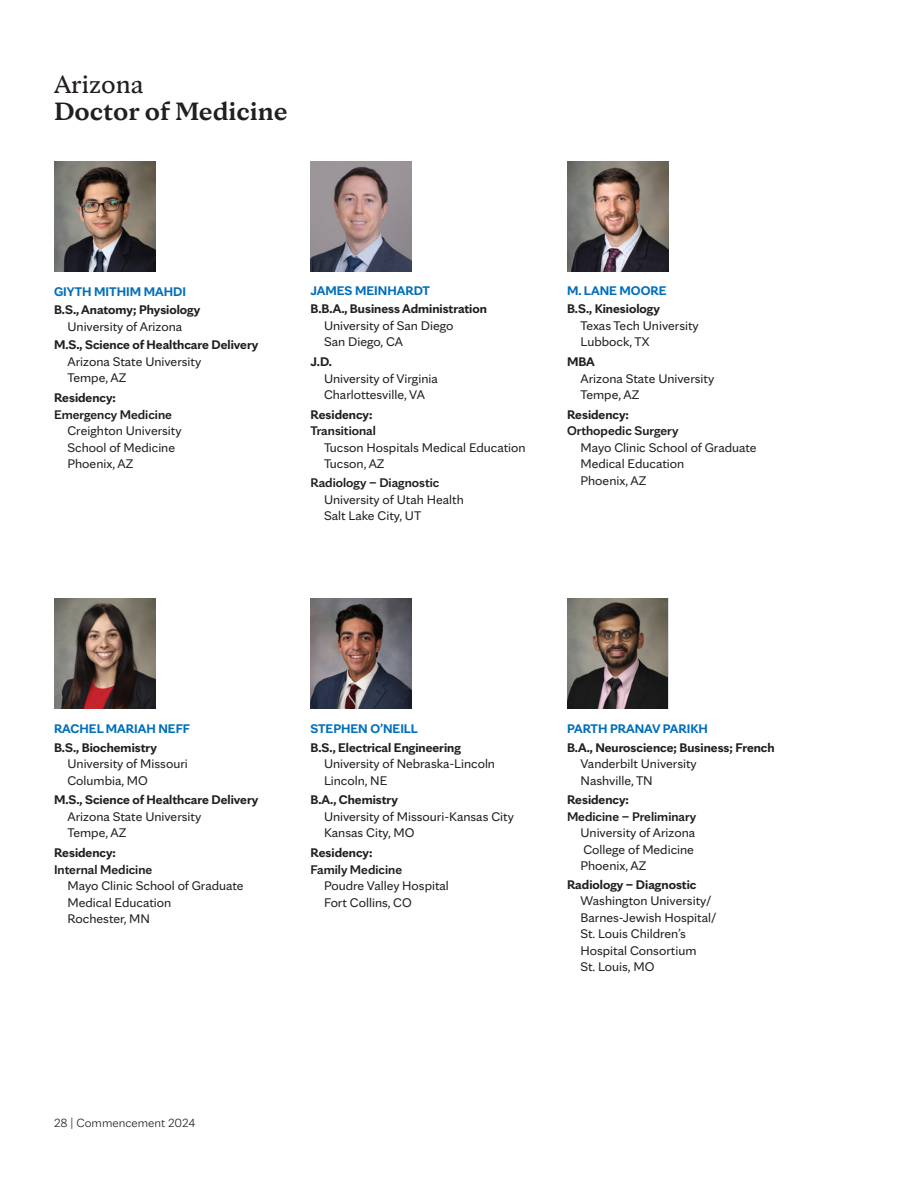
<style>
.page{position:relative;width:918px;height:1188px;background:#fff}
.page>*{position:absolute;margin:0;border:0;box-sizing:border-box;transform-origin:0 0}
.MC_-_INTRO{font:700 27px/27px "Mayo Clinic Serif";color:#231f20}
.Paragraph_Style_3{font:13.5px/16.5px "Mayo Clinic Sans";color:#231f20}
.Paragraph_Style_2{font:700 13.5px "Mayo Clinic Sans";color:#231f20}
.Paragraph_Style_3-2{font:600 13.5px "Mayo Clinic Sans";color:#231f20}
.Paragraph_Style_4{font:13.5px "Mayo Clinic Sans";color:#231f20}
.Paragraph_Style_1{font:700 13.5px "Mayo Clinic Sans";color:#006fba}
.Paragraph_Style_3-3{font:700 13.5px "Mayo Clinic Sans";color:#231f20}
.t1{font:300 12.75px "Mayo Clinic Sans";color:#231f20}
.s1{font-weight:400}
</style>
<div class="page">
<img style="left:310px;top:161px;width:102px;height:110px">
<img style="left:567px;top:161px;width:101px;height:110px">
<img style="left:54px;top:598px;width:101px;height:111px">
<img style="left:310px;top:598px;width:102px;height:111px">
<img style="left:567px;top:598px;width:101px;height:111px">
<img style="left:54px;top:161px;width:101px;height:110px">
<p class="MC_-_INTRO" style="left:54px;top:68px;width:235px"><span class="s1">Arizona<br></span>Doctor of Medicine</p>
<p class="Paragraph_Style_1" style="left:54px;top:280px;width:134px">GIYTH MITHIM MAHDI</p>
<p class="Paragraph_Style_2" style="left:54px;top:299px;width:148px">B.S., Anatomy; Physiology</p>
<p class="Paragraph_Style_3" style="left:68px;top:317px;width:116px">University of Arizona</p>
<p class="Paragraph_Style_2" style="left:54px;top:334px;width:206px">M.S., Science of Healthcare Delivery</p>
<p class="Paragraph_Style_3" style="left:68px;top:352px;width:135px">Arizona State University</p>
<p class="Paragraph_Style_4" style="left:68px;top:367px;width:60px">Tempe, AZ</p>
<p class="Paragraph_Style_3-3" style="left:54px;top:387px;width:64px">Residency:</p>
<p class="Paragraph_Style_3-2" style="left:54px;top:403px;width:119px">Emergency Medicine</p>
<p class="Paragraph_Style_3" style="left:68px;top:421px;width:116px">Creighton University<br>School of Medicine<br>Phoenix, AZ</p>
<p class="Paragraph_Style_1" style="left:310px;top:280px;width:121px">JAMES MEINHARDT</p>
<p class="Paragraph_Style_2" style="left:310px;top:298px;width:178px">B.B.A., Business Administration</p>
<p class="Paragraph_Style_3" style="left:324px;top:316px;width:131px">University of San Diego</p>
<p class="Paragraph_Style_4" style="left:324px;top:331px;width:81px">San Diego, CA</p>
<p class="Paragraph_Style_2" style="left:310px;top:351px;width:23px">J.D.</p>
<p class="Paragraph_Style_3" style="left:324px;top:369px;width:115px">University of Virginia</p>
<p class="Paragraph_Style_4" style="left:324px;top:384px;width:102px">Charlottesville, VA</p>
<p class="Paragraph_Style_3-3" style="left:310px;top:404px;width:64px">Residency:</p>
<p class="Paragraph_Style_3-2" style="left:310px;top:420px;width:67px">Transitional</p>
<p class="Paragraph_Style_3" style="left:324px;top:438px;width:203px">Tucson Hospitals Medical Education<br>Tucson, AZ</p>
<p class="Paragraph_Style_3-2" style="left:310px;top:472px;width:130px">Radiology – Diagnostic</p>
<p class="Paragraph_Style_3" style="left:324px;top:490px;width:141px">University of Utah Health<br>Salt Lake City, UT</p>
<p class="Paragraph_Style_1" style="left:567px;top:280px;width:101px">M. LANE MOORE</p>
<p class="Paragraph_Style_2" style="left:567px;top:298px;width:94px">B.S., Kinesiology</p>
<p class="Paragraph_Style_3" style="left:580px;top:316px;width:120px">Texas Tech University</p>
<p class="Paragraph_Style_4" style="left:580px;top:331px;width:70px">Lubbock, TX</p>
<p class="Paragraph_Style_2" style="left:567px;top:351px;width:29px">MBA</p>
<p class="Paragraph_Style_3" style="left:580px;top:369px;width:135px">Arizona State University</p>
<p class="Paragraph_Style_4" style="left:580px;top:384px;width:60px">Tempe, AZ</p>
<p class="Paragraph_Style_3-3" style="left:567px;top:404px;width:64px">Residency:</p>
<p class="Paragraph_Style_3-2" style="left:567px;top:420px;width:113px">Orthopedic Surgery</p>
<p class="Paragraph_Style_3" style="left:580px;top:438px;width:178px">Mayo Clinic School of Graduate<br>Medical Education<br>Phoenix, AZ</p>
<p class="Paragraph_Style_1" style="left:54px;top:718px;width:138px">RACHEL MARIAH NEFF</p>
<p class="Paragraph_Style_2" style="left:54px;top:736px;width:104px">B.S., Biochemistry</p>
<p class="Paragraph_Style_3" style="left:68px;top:754px;width:122px">University of Missouri</p>
<p class="Paragraph_Style_4" style="left:68px;top:770px;width:82px">Columbia, MO</p>
<p class="Paragraph_Style_2" style="left:54px;top:789px;width:206px">M.S., Science of Healthcare Delivery</p>
<p class="Paragraph_Style_3" style="left:68px;top:807px;width:135px">Arizona State University</p>
<p class="Paragraph_Style_4" style="left:68px;top:822px;width:60px">Tempe, AZ</p>
<p class="Paragraph_Style_3-3" style="left:54px;top:842px;width:64px">Residency:</p>
<p class="Paragraph_Style_3-2" style="left:54px;top:858px;width:100px">Internal Medicine</p>
<p class="Paragraph_Style_3" style="left:68px;top:876px;width:178px">Mayo Clinic School of Graduate<br>Medical Education<br>Rochester, MN</p>
<p class="Paragraph_Style_1" style="left:310px;top:718px;width:109px">STEPHEN O’NEILL</p>
<p class="Paragraph_Style_2" style="left:310px;top:736px;width:152px">B.S., Electrical Engineering</p>
<p class="Paragraph_Style_3" style="left:324px;top:754px;width:173px">University of Nebraska-Lincoln</p>
<p class="Paragraph_Style_4" style="left:324px;top:770px;width:65px">Lincoln, NE</p>
<p class="Paragraph_Style_2" style="left:310px;top:789px;width:89px">B.A., Chemistry</p>
<p class="Paragraph_Style_3" style="left:324px;top:807px;width:191px">University of Missouri-Kansas City</p>
<p class="Paragraph_Style_4" style="left:324px;top:822px;width:92px">Kansas City, MO</p>
<p class="Paragraph_Style_3-3" style="left:310px;top:842px;width:64px">Residency:</p>
<p class="Paragraph_Style_3-2" style="left:310px;top:858px;width:93px">Family Medicine</p>
<p class="Paragraph_Style_3" style="left:324px;top:876px;width:126px">Poudre Valley Hospital<br>Fort Collins, CO</p>
<p class="Paragraph_Style_1" style="left:567px;top:718px;width:142px">PARTH PRANAV PARIKH</p>
<p class="Paragraph_Style_2" style="left:567px;top:736px;width:209px">B.A., Neuroscience; Business; French</p>
<p class="Paragraph_Style_3" style="left:580px;top:754px;width:118px">Vanderbilt University</p>
<p class="Paragraph_Style_4" style="left:580px;top:770px;width:74px">Nashville, TN</p>
<p class="Paragraph_Style_3-3" style="left:567px;top:789px;width:64px">Residency:</p>
<p class="Paragraph_Style_3-2" style="left:567px;top:806px;width:131px">Medicine – Preliminary</p>
<p class="Paragraph_Style_3" style="left:580px;top:823px;width:116px;text-align:justify">University of Arizona College of Medicine Phoenix, AZ</p>
<p class="Paragraph_Style_3-3" style="left:567px;top:874px;width:131px">Radiology – Diagnostic</p>
<p class="Paragraph_Style_3" style="left:580px;top:892px;width:137px">Washington University/<br>Barnes-Jewish Hospital/<br>St. Louis Children’s<br>Hospital Consortium<br>St. Louis, MO</p>
<p class="t1" style="left:54px;top:1114px;width:143px">28 | Commencement 2024</p>
</div>
